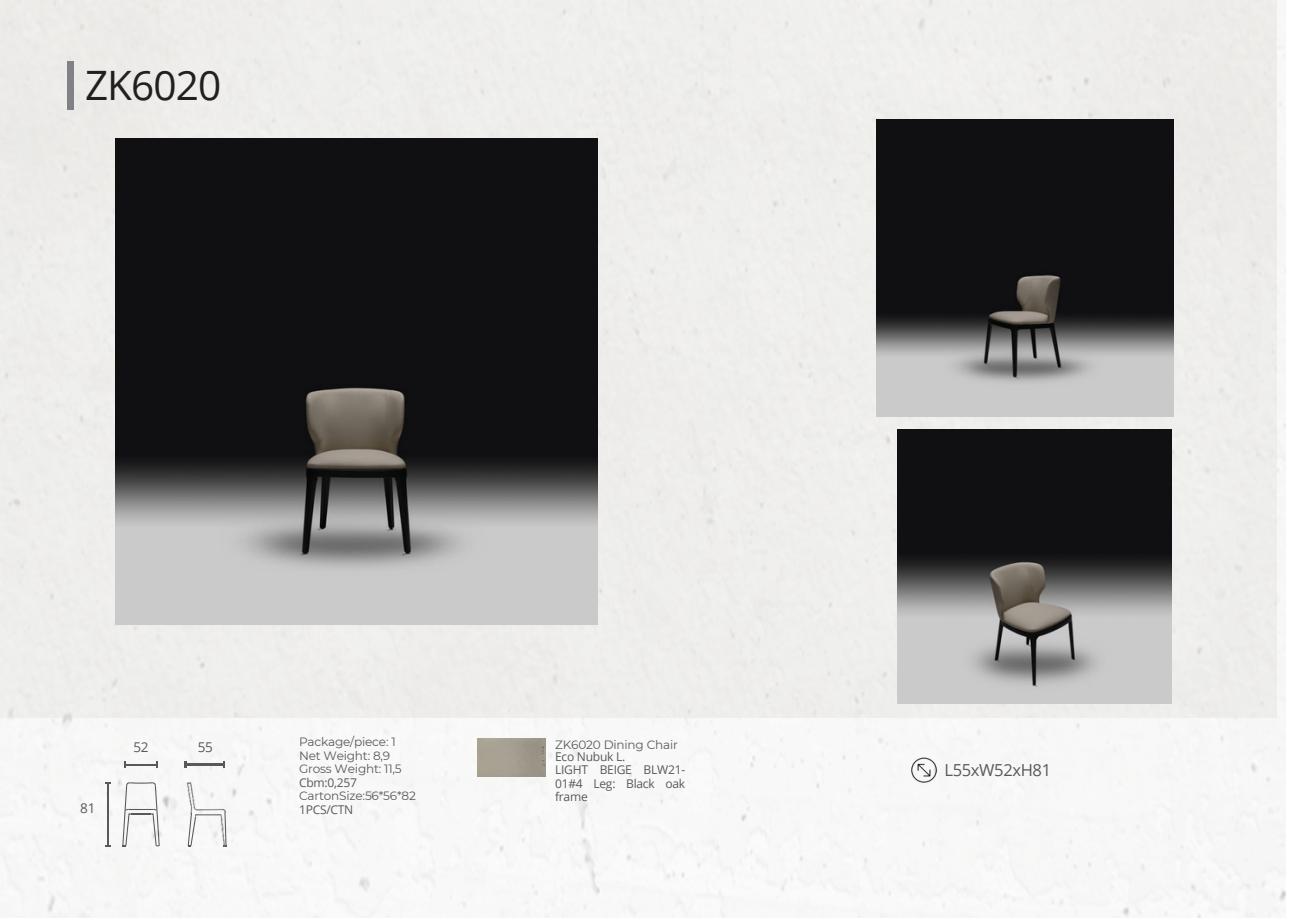
<style>
.page{position:relative;width:1289px;height:918px;background:#fff}
.page>*{position:absolute;margin:0;border:0;box-sizing:border-box;transform-origin:0 0}
.t1{font:40.5px "Open Sans";letter-spacing:-.02em;color:#231f20}
.t2{font:16.5px "Open Sans";letter-spacing:-.02em;color:#58595b}
.t3{font:13.5px "Open Sans";color:#58595b}
.t4{font:12px "Montserrat";letter-spacing:-.015em;color:#58595b}
.t5{font:12px/13.5px "Open Sans";letter-spacing:-.02em;color:#58595b;text-align:justify}
</style>
<div class="page">
<img style="left:0;top:0;width:1285px;height:918px">
<div style="left:0;top:0;width:1276px;height:718px;background:#eeeeec"></div>
<div style="left:67px;top:61px;width:7px;height:48px;background:#808285"></div>
<img style="left:477px;top:739px;width:69px;height:38px">
<svg style="left:122px;top:782px;width:38px;height:64px"></svg>
<svg style="left:223px;top:814px;width:3px;height:32px"></svg>
<img style="left:187px;top:782px;width:39px;height:32px">
<svg style="left:188px;top:813px;width:8px;height:33px"></svg>
<img style="left:195px;top:815px;width:29px;height:31px">
<hr style="left:108px;top:783px;width:1px;height:63px;background:#58595b">
<hr style="left:125px;top:764px;width:32px;height:1px;background:#58595b">
<hr style="left:185px;top:764px;width:39px;height:1px;background:#58595b">
<img style="left:906px;top:756px;width:34px;height:28px">
<img style="left:116px;top:139px;width:481px;height:486px">
<img style="left:876px;top:120px;width:297px;height:297px">
<img style="left:896px;top:429px;width:275px;height:275px">
<p class="t1" style="left:85px;top:57px;width:138px">ZK6020</p>
<p class="t3" style="left:80px;top:798px;width:17px">81</p>
<p class="t3" style="left:133px;top:738px;width:17px">52</p>
<p class="t3" style="left:198px;top:738px;width:17px">55</p>
<p class="t4" style="left:299px;top:734px;width:98px">Package/piece: 1</p>
<p class="t4" style="left:555px;top:737px;width:124px">ZK6020 Dining Chair</p>
<p class="t4" style="left:299px;top:748px;width:93px">Net Weight: 8,9</p>
<p class="t4" style="left:299px;top:761px;width:104px">Gross Weight: 11,5</p>
<p class="t5" style="left:299px;top:775px;width:59px">Cbm:0,257</p>
<p class="t4" style="left:299px;top:788px;width:118px">CartonSize:56*56*82</p>
<p class="t5" style="left:299px;top:802px;width:56px">1PCS/CTN</p>
<p class="t5" style="left:555px;top:749px;width:72px">Eco Nubuk L.</p>
<p class="t5" style="left:555px;top:763px;width:132px">LIGHT BEIGE BLW21- 01#4 Leg: Black oak frame</p>
<p class="t2" style="left:944px;top:758px;width:108px">L55xW52xH81</p>
</div>
